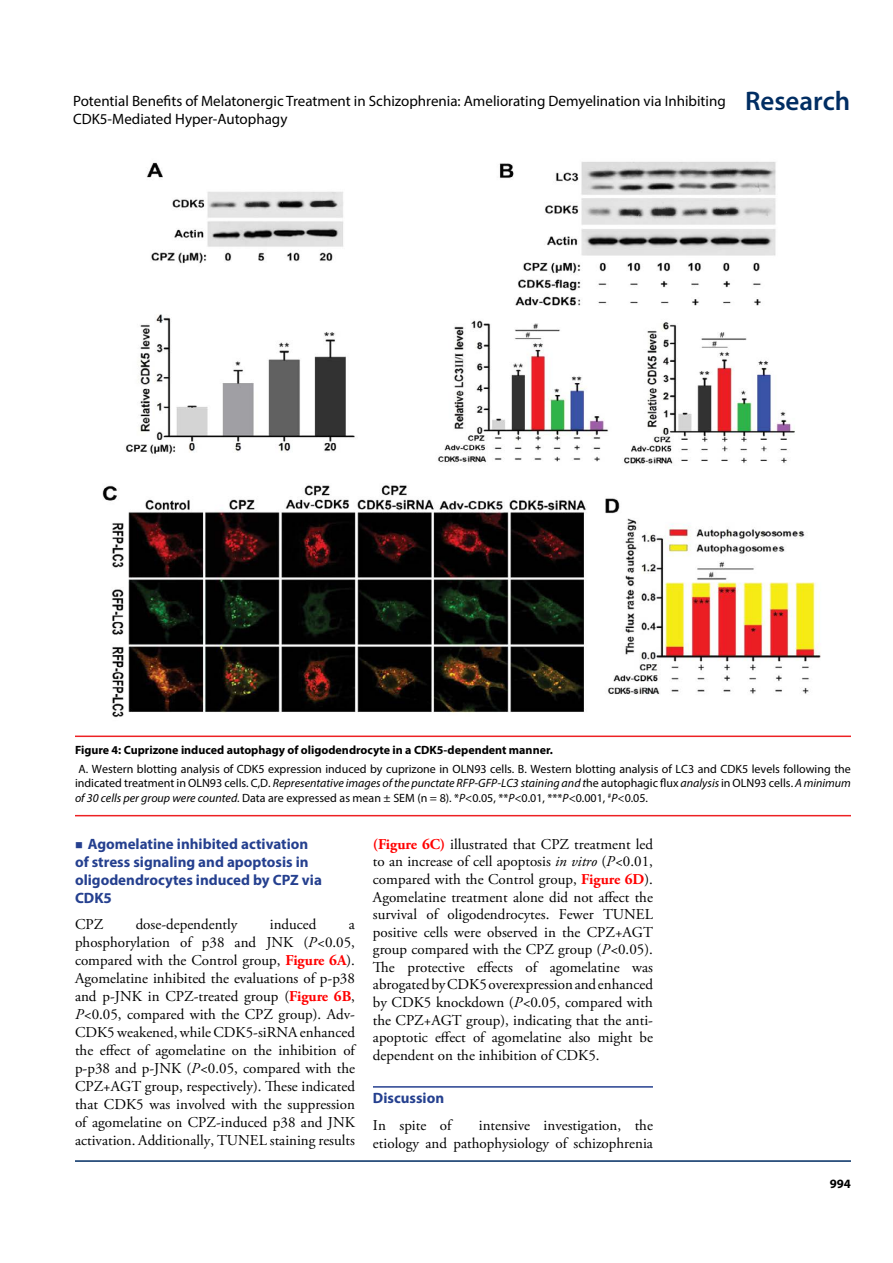
<style>
.page{position:relative;width:893px;height:1263px;background:#fff}
.page>*{position:absolute;margin:0;border:0;box-sizing:border-box;transform-origin:0 0}
.t1{font:15px/18px "Adobe Garamond Pro";color:#000;text-align:justify}
.t2{font:15px/18px "Myriad Pro";color:#000}
.t3{font:700 15px/18px "Myriad Pro";color:#25408f}
.t4{font:700 12.75px "Myriad Pro";color:#000}
.t5{font:12px/14.4px "Myriad Pro";color:#000;text-align:justify}
.t6{font:700 12px "Myriad Pro";color:#000}
.s1{font-weight:600;font-size:27px;color:#002d62}
.s2{font-style:italic}
.s3{font-weight:700;color:#f00}
</style>
<div class="page">
<hr style="left:75px;top:1160px;width:776px;height:2px;background:#002d62">
<hr style="left:373px;top:1086px;width:280px;height:2px;background:#25408f">
<hr style="left:75px;top:735px;width:776px;height:2px;background:#ed2124">
<hr style="left:75px;top:815px;width:776px;height:1px;background:#ed2124">
<img style="left:102px;top:161px;width:719px;height:557px">
<p class="t2" style="left:73px;top:91px;width:779px">Potential Benefits of Melatonergic Treatment in Schizophrenia: Ameliorating Demyelination via Inhibiting <span class="s1">Research<br></span>CDK5-Mediated Hyper-Autophagy</p>
<p class="t6" style="left:75px;top:742px;width:479px">Figure 4: Cuprizone induced autophagy of oligodendrocyte in a CDK5-dependent manner.</p>
<p class="t5" style="left:75px;top:761px;width:777px">A. Western blotting analysis of CDK5 expression induced by cuprizone in OLN93 cells. B. Western blotting analysis of LC3 and CDK5 levels following the indicated treatment in OLN93 cells. C,D. <span class="s2">Representative images of the punctate RFP-GFP-LC3 staining and t</span>he autophagic flux <span class="s2">analysis</span> in OLN93 cells. <span class="s2">A minimum of 30 cells per group were counted.</span> Data are expressed as mean ± SEM (n = 8). *<span class="s2">P</span>&lt;0.05, **<span class="s2">P&lt;</span>0.01, ***<span class="s2">P</span>&lt;0.001, <sup>#</sup><span class="s2">P&lt;</span>0.05.</p>
<p class="t3" style="left:75px;top:834px;width:248px;text-indent:13px">Agomelatine inhibited activation of stress signaling and apoptosis in oligodendrocytes induced by CPZ via<br>CDK5</p>
<p class="t1" style="left:75px;top:916px;width:30px">CPZ</p>
<p class="t1" style="left:136px;top:916px;width:103px">dose-dependently</p>
<p class="t1" style="left:270px;top:916px;width:48px">induced</p>
<p class="t1" style="left:75px;top:916px;width:281px;text-indent:274px">a phosphorylation of p38 and JNK (<span class="s2">P&lt;</span>0.05, compared with the Control group, <span class="s3">Figure 6A</span>).<br>Agomelatine inhibited the evaluations of p-p38 and p-JNK in CPZ-treated group (<span class="s3">Figure 6B</span>, <span class="s2">P&lt;</span>0.05, compared with the CPZ group). Adv-CDK5 weakened, while CDK5-siRNA enhanced the effect of agomelatine on the inhibition of p-p38 and p-JNK (<span class="s2">P&lt;</span>0.05, compared with the CPZ+AGT group, respectively). These indicated that CDK5 was involved with the suppression of agomelatine on CPZ-induced p38 and JNK activation. Additionally, TUNEL staining results</p>
<p class="t1" style="left:373px;top:835px;width:281px;line-height:17.5px"><span class="s3">(Figure 6C)</span> illustrated that CPZ treatment led to an increase of cell apoptosis <span class="s2">in vitro</span> (<span class="s2">P&lt;</span>0.01, compared with the Control group, <span class="s3">Figure 6D</span>).<br>Agomelatine treatment alone did not affect the survival of oligodendrocytes. Fewer TUNEL positive cells were observed in the CPZ+AGT group compared with the CPZ group (<span class="s2">P&lt;</span>0.05).<br>The protective effects of agomelatine was abrogated by CDK5 overexpression and enhanced by CDK5 knockdown (<span class="s2">P&lt;</span>0.05, compared with the CPZ+AGT group), indicating that the anti&shy;apoptotic effect of agomelatine also might be dependent on the inhibition of CDK5.</p>
<p class="t3" style="left:373px;top:1088px;width:73px">Discussion</p>
<p class="t1" style="left:373px;top:1116px;width:80px">In spite of</p>
<p class="t1" style="left:373px;top:1116px;width:281px;text-align:right">intensive investigation, the<br>etiology and pathophysiology of schizophrenia</p>
<p class="t4" style="left:830px;top:1176px;width:23px">994</p>
</div>
